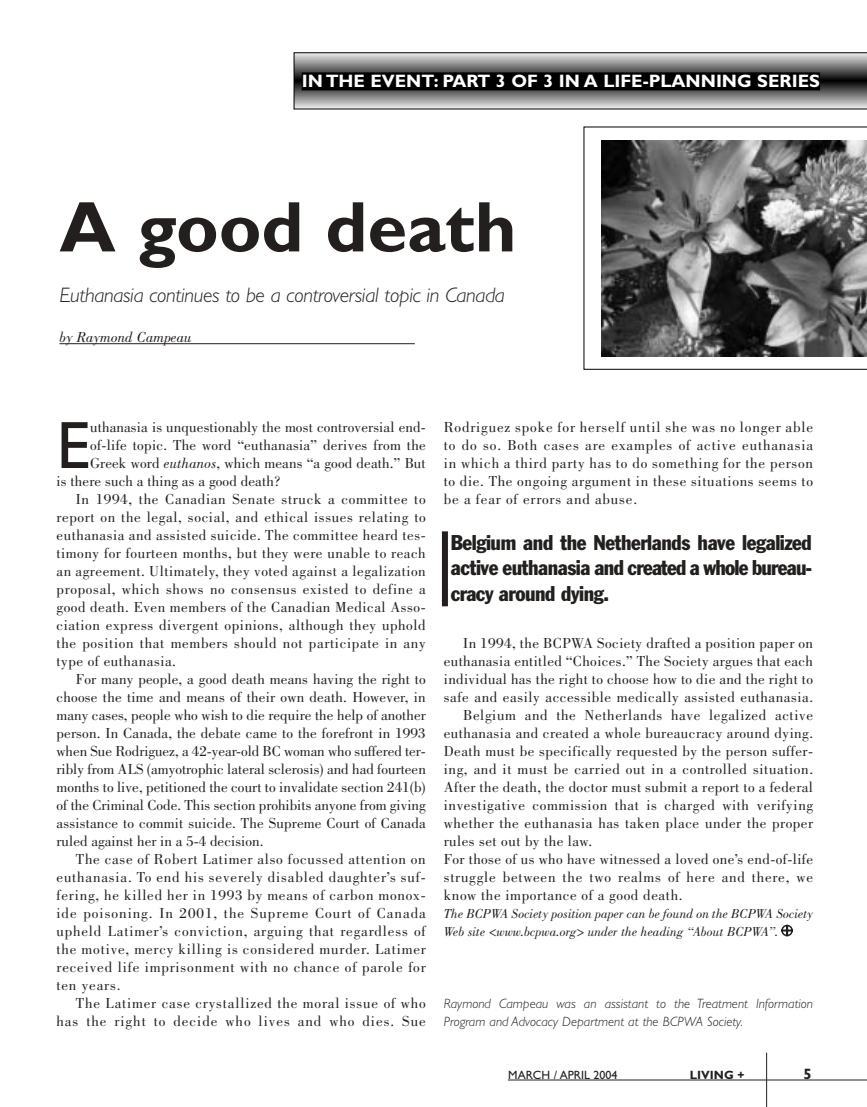
<style>
.page{position:relative;width:867px;height:1107px;background:#fff}
.page>*{position:absolute;margin:0;border:0;box-sizing:border-box;transform-origin:0 0}
.t1{font:700 72px "Gill Sans";color:#231f1f}
.t2{font:67.2px "Gill Sans";color:#231f1f}
.t3{font:condensed 21px/25.5px "Franklin Gothic";letter-spacing:-.03em;color:#231f1f;text-align:justify}
.t4{font:italic 300 21px "Gill Sans";letter-spacing:-.015em;color:#231f1f}
.t5{font:700 18px "Gill Sans";color:#fff}
.t6{font:15px/18px "Bodoni";letter-spacing:.035em;color:#231f1f;text-align:justify}
.t7{font:15px "Bodoni";letter-spacing:.055em;color:#231f1f}
.t8{font:15px "Bodoni";letter-spacing:.01em;color:#231f1f}
.t9{font:15px "Bodoni";letter-spacing:.005em;color:#231f1f}
.t10{font:15px "Bodoni";color:#231f1f}
.t11{font:15px "Bodoni";letter-spacing:.065em;color:#231f1f}
.t12{font:15px "Bodoni";letter-spacing:.015em;color:#231f1f}
.t13{font:italic 15px "Bodoni";color:#231f1f}
.t14{font:700 15px "Gill Sans";color:#231f1f}
.t15{font:italic 13.5px/18px "Bodoni";color:#231f1f}
.t16{font:italic 300 13.5px/18px "Gill Sans";color:#231f1f}
.t17{font:12px "Gill Sans";color:#231f1f}
.t18{font:700 12px "Gill Sans";color:#231f1f}
.s1{font-style:italic}
</style>
<div class="page">
<hr style="left:508px;top:1080px;width:359px;height:1px;background:#231f1f">
<hr style="left:766px;top:1053px;width:1px;height:54px;background:#231f1f">
<svg style="left:781px;top:925px;width:12px;height:11px"></svg>
<hr style="left:59px;top:343px;width:356px;height:1px;background:#231f1f">
<div style="left:442px;top:531px;width:6px;height:75px;background:#231f1f"></div>
<svg style="left:294px;top:53px;width:573px;height:56px;background:#939393"></svg>
<div style="left:302px;top:72px;width:518px;height:18px;background:#000"></div>
<svg style="left:584px;top:127px;width:283px;height:243px"></svg>
<p class="t5" style="left:302px;top:75px;width:520px">IN THE EVENT: PART 3 OF 3 IN A LIFE-PLANNING SERIES</p>
<h1 class="t1" style="left:59px;top:202px;width:459px">A good death</h1>
<h3 class="t4" style="left:59px;top:288px;width:447px">Euthanasia continues to be a controversial topic in Canada</h3>
<p class="t13" style="left:59px;top:332px;width:134px">by Raymond Campeau</p>
<h2 class="t2" style="left:57px;top:422px;width:35px">E</h2>
<p class="t8" style="left:90px;top:422px;width:337px">uthanasia is unquestionably the most controversial end-</p>
<p class="t6" style="left:90px;top:437px;width:337px">of-life topic. The word “euthanasia” derives from the</p>
<p class="t8" style="left:90px;top:458px;width:337px">Greek word <span class="s1">euthanos</span>, which means “a good death.” But</p>
<p class="t8" style="left:57px;top:476px;width:226px">is there such a thing as a good death?</p>
<p class="t6" style="left:76px;top:491px;width:351px">In 1994, the Canadian Senate struck a committee to</p>
<p class="t6" style="left:57px;top:509px;width:371px">report on the legal, social, and ethical issues relating to</p>
<p class="t6" style="left:57px;top:527px;width:371px">euthanasia and assisted suicide. The committee heard tes-</p>
<p class="t6" style="left:57px;top:545px;width:371px">timony for fourteen months, but they were unable to reach</p>
<p class="t6" style="left:57px;top:563px;width:371px">an agreement. Ultimately, they voted against a legalization</p>
<p class="t6" style="left:57px;top:581px;width:371px">proposal, which shows no consensus existed to define a</p>
<p class="t6" style="left:57px;top:599px;width:371px">good death. Even members of the Canadian Medical Asso-</p>
<p class="t6" style="left:57px;top:617px;width:371px">ciation express divergent opinions, although they uphold</p>
<p class="t6" style="left:57px;top:635px;width:371px">the position that members should not participate in any</p>
<p class="t6" style="left:57px;top:653px;width:121px">type of euthanasia.</p>
<p class="t8" style="left:76px;top:674px;width:351px">For many people, a good death means having the right to</p>
<p class="t12" style="left:57px;top:692px;width:371px">choose the time and means of their own death. However, in</p>
<p class="t9" style="left:57px;top:710px;width:371px">many cases, people who wish to die require the help of another</p>
<p class="t8" style="left:57px;top:728px;width:371px">person. In Canada, the debate came to the forefront in 1993</p>
<p class="t10" style="left:57px;top:746px;width:371px">when Sue Rodriguez, a 42-year-old BC woman who suffered ter-</p>
<p class="t9" style="left:57px;top:764px;width:371px">ribly from ALS (amyotrophic lateral sclerosis) and had fourteen</p>
<p class="t9" style="left:57px;top:782px;width:371px">months to live, petitioned the court to invalidate section 241(b)</p>
<p class="t10" style="left:57px;top:800px;width:371px">of the Criminal Code. This section prohibits anyone from giving</p>
<p class="t8" style="left:57px;top:818px;width:371px">assistance to commit suicide. The Supreme Court of Canada</p>
<p class="t9" style="left:57px;top:836px;width:209px">ruled against her in a 5-4 decision.</p>
<p class="t6" style="left:76px;top:851px;width:351px">The case of Robert Latimer also focussed attention on</p>
<p class="t7" style="left:57px;top:872px;width:371px">euthanasia. To end his severely disabled daughter’s suf-</p>
<p class="t7" style="left:57px;top:890px;width:371px">fering, he killed her in 1993 by means of carbon monox-</p>
<p class="t11" style="left:57px;top:908px;width:371px">ide poisoning. In 2001, the Supreme Court of Canada</p>
<p class="t7" style="left:57px;top:926px;width:371px">upheld Latimer’s conviction, arguing that regardless of</p>
<p class="t7" style="left:57px;top:944px;width:371px">the motive, mercy killing is considered murder. Latimer</p>
<p class="t7" style="left:57px;top:962px;width:371px">received life imprisonment with no chance of parole for</p>
<p class="t7" style="left:57px;top:980px;width:65px">ten years.</p>
<p class="t7" style="left:76px;top:998px;width:351px">The Latimer case crystallized the moral issue of who</p>
<p class="t11" style="left:57px;top:1016px;width:371px">has the right to decide who lives and who dies. Sue</p>
<p class="t6" style="left:444px;top:419px;width:371px">Rodriguez spoke for herself until she was no longer able to do so. Both cases are examples of active euthanasia in which a third party has to do something for the person to die. The ongoing argument in these situations seems to be a fear of errors and abuse.</p>
<h3 class="t3" style="left:451px;top:531px;width:363px">Belgium and the Netherlands have legalized active euthanasia and created a whole bureau&shy;cracy around dying.</h3>
<p class="t6" style="left:463px;top:635px;width:351px">In 1994, the BCPWA Society drafted a position paper on</p>
<p class="t6" style="left:444px;top:653px;width:371px">euthanasia entitled “Choices.” The Society argues that each</p>
<p class="t6" style="left:444px;top:671px;width:371px">individual has the right to choose how to die and the right to</p>
<p class="t6" style="left:444px;top:689px;width:371px">safe and easily accessible medically assisted euthanasia.</p>
<p class="t6" style="left:463px;top:707px;width:351px">Belgium and the Netherlands have legalized active</p>
<p class="t6" style="left:444px;top:725px;width:371px">euthanasia and created a whole bureaucracy around dying.</p>
<p class="t6" style="left:444px;top:743px;width:371px">Death must be specifically requested by the person suffer-</p>
<p class="t6" style="left:444px;top:761px;width:371px">ing, and it must be carried out in a controlled situation.</p>
<p class="t6" style="left:444px;top:779px;width:371px">After the death, the doctor must submit a report to a federal</p>
<p class="t6" style="left:444px;top:797px;width:371px">investigative commission that is charged with verifying</p>
<p class="t6" style="left:444px;top:815px;width:371px">whether the euthanasia has taken place under the proper</p>
<p class="t6" style="left:444px;top:833px;width:150px">rules set out by the law.</p>
<p class="t6" style="left:444px;top:851px;width:371px">For those of us who have witnessed a loved one’s end-of-life</p>
<p class="t6" style="left:444px;top:869px;width:371px">struggle between the two realms of here and there, we</p>
<p class="t6" style="left:444px;top:887px;width:240px">know the importance of a good death.</p>
<p class="t15" style="left:444px;top:906px;width:371px">The BCPWA Society position paper can be found on the BCPWA Society<br>Web site &lt;www.bcpwa.org&gt; under the heading “About BCPWA”.</p>
<p class="t16" style="left:444px;top:996px;width:371px">Raymond Campeau was an assistant to the Treatment Information<br>Program and Advocacy Department at the BCPWA Society.</p>
<p class="t17" style="left:508px;top:1071px;width:111px">MARCH / APRIL 2004</p>
<p class="t18" style="left:690px;top:1071px;width:56px">LIVING +</p>
<p class="t14" style="left:804px;top:1069px;width:10px">5</p>
</div>
